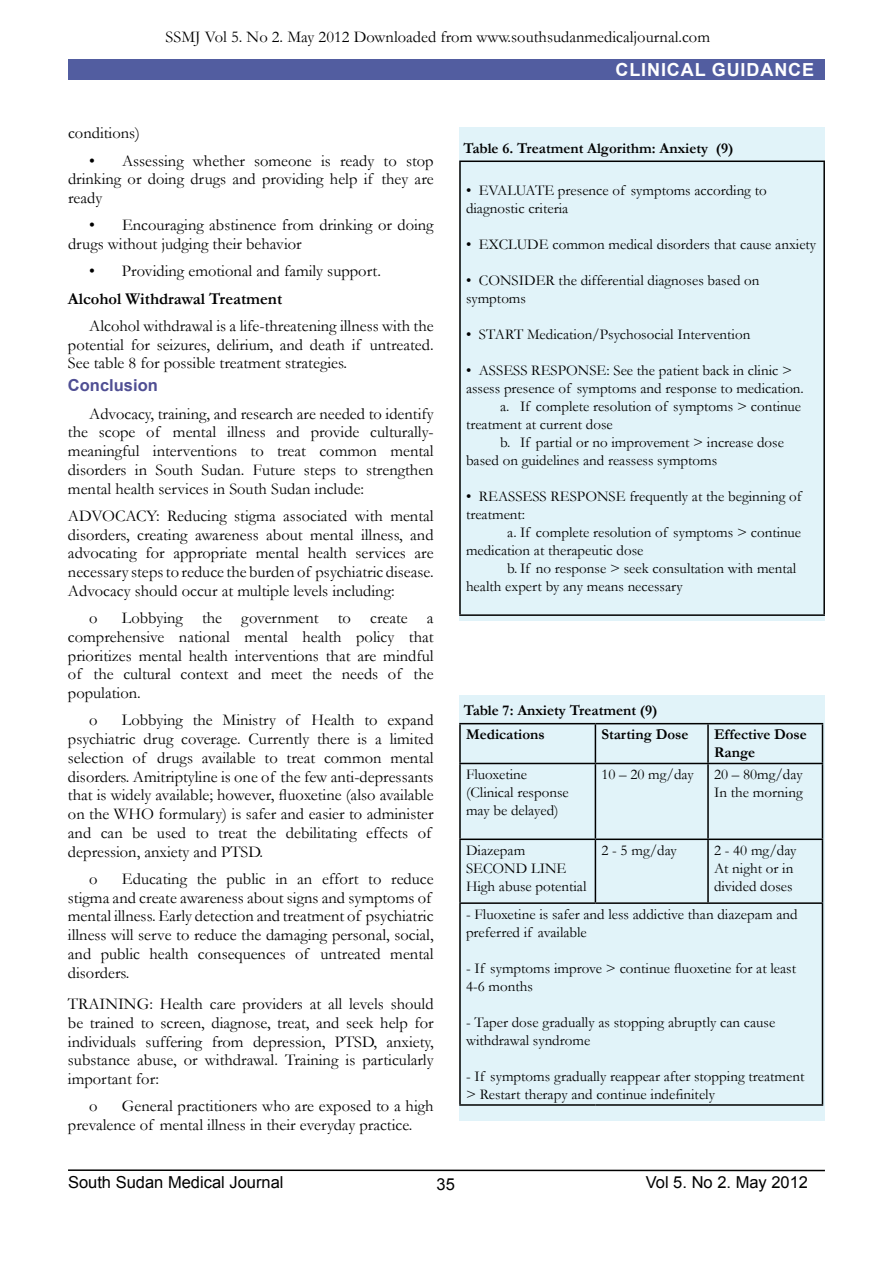
<style>
.page{position:relative;width:893px;height:1263px;background:#fff}
.page>*{position:absolute;margin:0;border:0;box-sizing:border-box;transform-origin:0 0}
.t1{font:700 18px "Arial";letter-spacing:.05em;color:#fff}
.t2{font:16.5px/18.8px "Garamond";color:#000;text-align:justify}
.t3{font:16.5px "Arial";color:#000}
.t4{font:700 16.5px "Garamond";color:#000}
.t5{font:700 16.5px "Arial";color:#4f4e93}
.t6{font:15px/18px "Garamond";color:#000}
.t7{font:700 15px/18px "Garamond";color:#000}
</style>
<div class="page">
<hr style="left:68px;top:1169px;width:757px;height:2px;background:#000">
<div style="left:68px;top:60px;width:757px;height:20px;background:#525da0"></div>
<div style="left:459px;top:128px;width:366px;height:493px;background:#e1f3f9"></div>
<hr style="left:459px;top:161px;width:366px;height:1px;background:#000">
<hr style="left:459px;top:162px;width:2px;height:452px;background:#000">
<hr style="left:823px;top:162px;width:2px;height:452px;background:#000">
<hr style="left:459px;top:614px;width:366px;height:2px;background:#000">
<div style="left:459px;top:695px;width:366px;height:425px;background:#e1f3f9"></div>
<svg style="left:461px;top:724px;width:361px;height:380px"></svg>
<hr style="left:822px;top:840px;width:1px;height:62px;background:#000">
<hr style="left:595px;top:902px;width:113px;height:2px;background:#000">
<hr style="left:708px;top:902px;width:115px;height:2px;background:#000">
<hr style="left:822px;top:904px;width:1px;height:200px;background:#000">
<hr style="left:459px;top:840px;width:2px;height:62px;background:#000">
<hr style="left:595px;top:840px;width:1px;height:62px;background:#000">
<hr style="left:707px;top:840px;width:2px;height:62px;background:#000">
<hr style="left:459px;top:902px;width:136px;height:2px;background:#000">
<hr style="left:459px;top:904px;width:2px;height:200px;background:#000">
<hr style="left:459px;top:1104px;width:136px;height:2px;background:#000">
<hr style="left:595px;top:1104px;width:113px;height:2px;background:#000">
<hr style="left:708px;top:1104px;width:115px;height:2px;background:#000">
<hr style="left:459px;top:763px;width:136px;height:1px;background:#000">
<hr style="left:459px;top:764px;width:2px;height:74px;background:#000">
<hr style="left:459px;top:838px;width:136px;height:2px;background:#000">
<hr style="left:595px;top:763px;width:113px;height:1px;background:#000">
<hr style="left:595px;top:764px;width:1px;height:74px;background:#000">
<hr style="left:708px;top:763px;width:115px;height:1px;background:#000">
<hr style="left:707px;top:764px;width:2px;height:74px;background:#000">
<hr style="left:595px;top:838px;width:113px;height:2px;background:#000">
<hr style="left:708px;top:838px;width:115px;height:2px;background:#000">
<hr style="left:822px;top:764px;width:1px;height:74px;background:#000">
<hr style="left:595px;top:723px;width:113px;height:1px;background:#000">
<hr style="left:708px;top:723px;width:115px;height:1px;background:#000">
<hr style="left:822px;top:724px;width:1px;height:39px;background:#000">
<hr style="left:459px;top:723px;width:136px;height:1px;background:#000">
<hr style="left:459px;top:724px;width:2px;height:39px;background:#000">
<hr style="left:595px;top:724px;width:1px;height:39px;background:#000">
<hr style="left:707px;top:724px;width:2px;height:39px;background:#000">
<p class="t2" style="left:166px;top:27px;width:546px">SSMJ Vol 5. No 2. May 2012 Downloaded from www.southsudanmedicaljournal.com</p>
<p class="t2" style="left:68px;top:123px;width:74px">conditions)</p>
<p class="t2" style="left:68px;top:151px;width:367px;text-indent:21px">• Assessing whether someone is ready to stop drinking or doing drugs and providing help if they are ready</p>
<p class="t2" style="left:68px;top:215px;width:367px;text-indent:21px">• Encouraging abstinence from drinking or doing drugs without judging their behavior</p>
<p class="t2" style="left:89px;top:261px;width:293px">• Providing emotional and family support.</p>
<p class="t4" style="left:68px;top:287px;width:216px">Alcohol Withdrawal Treatment</p>
<p class="t2" style="left:68px;top:316px;width:367px;text-indent:21px">Alcohol withdrawal is a life-threatening illness with the potential for seizures, delirium, and death if untreated.<br>See table 8 for possible treatment strategies.</p>
<p class="t5" style="left:68px;top:375px;width:91px">Conclusion</p>
<p class="t2" style="left:68px;top:404px;width:367px;text-indent:21px">Advocacy, training, and research are needed to identify the scope of mental illness and provide culturally&shy;meaningful interventions to treat common mental disorders in South Sudan. Future steps to strengthen mental health services in South Sudan include:</p>
<p class="t2" style="left:68px;top:506px;width:367px">ADVOCACY: Reducing stigma associated with mental disorders, creating awareness about mental illness, and advocating for appropriate mental health services are necessary steps to reduce the burden of psychiatric disease.<br>Advocacy should occur at multiple levels including:</p>
<p class="t2" style="left:89px;top:608px;width:10px">o</p>
<p class="t2" style="left:68px;top:608px;width:367px;text-indent:54px">Lobbying the government to create a comprehensive national mental health policy that prioritizes mental health interventions that are mindful of the cultural context and meet the needs of the population.</p>
<p class="t2" style="left:89px;top:710px;width:10px">o</p>
<p class="t2" style="left:68px;top:710px;width:367px;text-align:left;text-indent:54px">Lobbying the Ministry of Health to expand psychiatric drug coverage. Currently there is a limited selection of drugs available to treat common mental disorders. Amitriptyline is one of the few anti-depressants that is widely available; however, fluoxetine (also available on the WHO formulary) is safer and easier to administer and can be used to treat the debilitating effects of depression, anxiety and PTSD.</p>
<p class="t2" style="left:89px;top:869px;width:10px">o</p>
<p class="t2" style="left:68px;top:869px;width:367px;text-align:left;text-indent:54px">Educating the public in an effort to reduce stigma and create awareness about signs and symptoms of mental illness. Early detection and treatment of psychiatric illness will serve to reduce the damaging personal, social, and public health consequences of untreated mental disorders.</p>
<p class="t2" style="left:68px;top:994px;width:367px">TRAINING: Health care providers at all levels should be trained to screen, diagnose, treat, and seek help for individuals suffering from depression, PTSD, anxiety, substance abuse, or withdrawal. Training is particularly important for:</p>
<p class="t2" style="left:89px;top:1096px;width:10px">o</p>
<p class="t2" style="left:68px;top:1096px;width:367px;text-indent:54px">General practitioners who are exposed to a high prevalence of mental illness in their everyday practice.</p>
<p class="t1" style="left:615px;top:57px;width:24px">CLINI</p>
<p class="t1" style="left:667px;top:57px;width:57px">CAL GUI</p>
<p class="t1" style="left:746px;top:57px;width:69px">DANCE</p>
<p class="t7" style="left:463px;top:139px;width:271px">Table 6. Treatment Algorithm: Anxiety (9)</p>
<p class="t6" style="left:466px;top:181px;width:302px">• EVALUATE presence of symptoms according to diagnostic criteria</p>
<p class="t6" style="left:466px;top:235px;width:352px">• EXCLUDE common medical disorders that cause anxiety</p>
<p class="t6" style="left:466px;top:271px;width:295px">• CONSIDER the differential diagnoses based on symptoms</p>
<p class="t6" style="left:466px;top:325px;width:286px">• START Medication/Psychosocial Intervention</p>
<p class="t6" style="left:466px;top:361px;width:328px">• ASSESS RESPONSE: See the patient back in clinic &gt;</p>
<p class="t6" style="left:466px;top:379px;width:339px">assess presence of symptoms and response to medication.</p>
<p class="t6" style="left:500px;top:397px;width:303px">a. If complete resolution of symptoms &gt; continue</p>
<p class="t6" style="left:466px;top:415px;width:148px">treatment at current dose</p>
<p class="t6" style="left:500px;top:433px;width:285px">b. If partial or no improvement &gt; increase dose</p>
<p class="t6" style="left:466px;top:451px;width:253px">based on guidelines and reassess symptoms</p>
<p class="t6" style="left:466px;top:487px;width:337px">• REASSESS RESPONSE frequently at the beginning of treatment:</p>
<p class="t6" style="left:466px;top:523px;width:337px;text-indent:41px">a. If complete resolution of symptoms &gt; continue medication at therapeutic dose</p>
<p class="t6" style="left:466px;top:559px;width:332px;text-indent:41px">b. If no response &gt; seek consultation with mental health expert by any means necessary</p>
<p class="t7" style="left:464px;top:701px;width:195px">Table 7: Anxiety Treatment (9)</p>
<p class="t7" style="left:466px;top:726px;width:80px">Medications</p>
<p class="t7" style="left:601px;top:726px;width:89px">Starting Dose</p>
<p class="t7" style="left:714px;top:726px;width:94px">Effective Dose<br>Range</p>
<p class="t6" style="left:466px;top:765px;width:104px">Fluoxetine (Clinical response may be delayed)</p>
<p class="t6" style="left:601px;top:765px;width:94px">10 – 20 mg/day</p>
<p class="t6" style="left:714px;top:765px;width:90px">20 – 80mg/day<br>In the morning</p>
<p class="t6" style="left:466px;top:841px;width:122px">Diazepam<br>SECOND LINE<br>High abuse potential</p>
<p class="t6" style="left:601px;top:841px;width:77px">2 - 5 mg/day</p>
<p class="t6" style="left:714px;top:841px;width:84px">2 - 40 mg/day<br>At night or in divided doses</p>
<p class="t6" style="left:466px;top:905px;width:333px">- Fluoxetine is safer and less addictive than diazepam and preferred if available</p>
<p class="t6" style="left:466px;top:959px;width:332px">- If symptoms improve &gt; continue fluoxetine for at least<br>4-6 months</p>
<p class="t6" style="left:466px;top:1013px;width:311px">- Taper dose gradually as stopping abruptly can cause withdrawal syndrome</p>
<p class="t6" style="left:466px;top:1067px;width:340px">- If symptoms gradually reappear after stopping treatment &gt; Restart therapy and continue indefinitely</p>
<p class="t3" style="left:68px;top:1172px;width:217px">South Sudan Medical Journal</p>
<p class="t3" style="left:646px;top:1172px;width:164px">Vol 5. No 2. May 2012</p>
<p class="t3" style="left:437px;top:1173px;width:20px">35</p>
</div>
